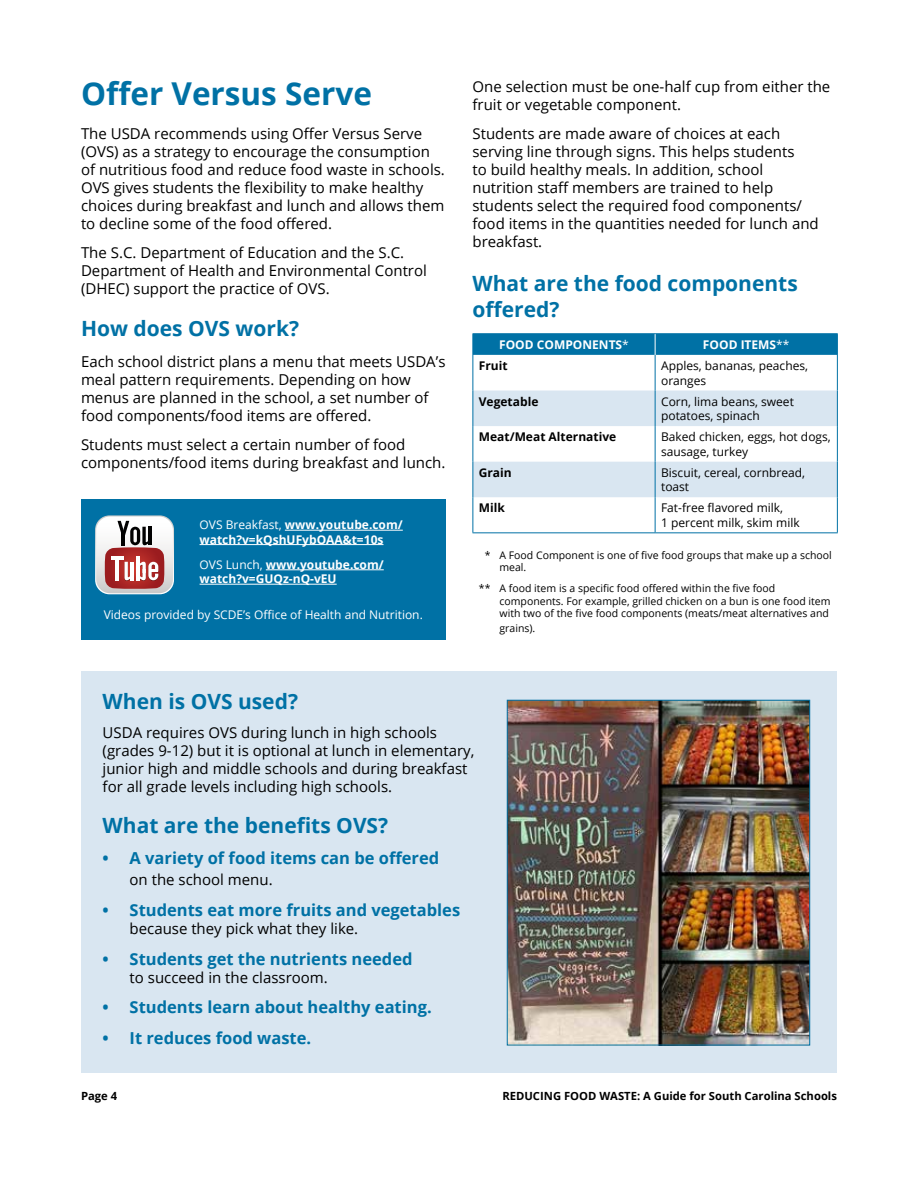
<style>
.page{position:relative;width:918px;height:1188px;background:#fff}
.page>*{position:absolute;margin:0;border:0;box-sizing:border-box;transform-origin:0 0}
.t1{font:700 31.5px "Open Sans";color:#0071a5}
.t2{font:700 21px/25.2px "Open Sans";color:#0071a5}
.t3{font:700 16.5px "Open Sans";color:#0071a5}
.t4{font:15px/18px "Open Sans";color:#000}
.t5{font:12px/14.4px "Open Sans";color:#000}
.t6{font:700 12px/14.4px "Open Sans";color:#fff}
.t7{font:12px "Open Sans";color:#fff}
.t8{font:700 12px "Open Sans";color:#000}
.t9{font:700 11.25px "Open Sans";color:#000}
.t10{font:10.5px/12.6px "Open Sans";color:#000}
.s1{font-weight:400}
</style>
<div class="page">
<svg style="left:473px;top:355px;width:364px;height:177px"></svg>
<svg style="left:473px;top:391px;width:364px;height:106px"></svg>
<hr style="left:472px;top:333px;width:183px;height:1px;background:#0071a5">
<hr style="left:655px;top:333px;width:183px;height:1px;background:#0071a5">
<hr style="left:472px;top:355px;width:1px;height:36px;background:#0071a5">
<hr style="left:655px;top:355px;width:1px;height:36px;background:#0071a5">
<hr style="left:837px;top:355px;width:1px;height:36px;background:#0071a5">
<hr style="left:472px;top:391px;width:1px;height:35px;background:#0071a5">
<hr style="left:655px;top:391px;width:1px;height:35px;background:#0071a5">
<hr style="left:837px;top:391px;width:1px;height:35px;background:#0071a5">
<hr style="left:472px;top:426px;width:1px;height:36px;background:#0071a5">
<hr style="left:655px;top:426px;width:1px;height:36px;background:#0071a5">
<hr style="left:837px;top:426px;width:1px;height:36px;background:#0071a5">
<hr style="left:472px;top:462px;width:1px;height:35px;background:#0071a5">
<hr style="left:655px;top:462px;width:1px;height:35px;background:#0071a5">
<hr style="left:837px;top:462px;width:1px;height:35px;background:#0071a5">
<hr style="left:472px;top:497px;width:1px;height:35px;background:#0071a5">
<hr style="left:655px;top:497px;width:1px;height:35px;background:#0071a5">
<hr style="left:837px;top:497px;width:1px;height:35px;background:#0071a5">
<hr style="left:472px;top:532px;width:183px;height:1px;background:#0071a5">
<hr style="left:655px;top:532px;width:183px;height:1px;background:#0071a5">
<div style="left:472px;top:334px;width:366px;height:21px;background:#0071a5"></div>
<div style="left:81px;top:671px;width:756px;height:402px;background:#d9e6f1"></div>
<img style="left:509px;top:702px;width:299px;height:341px">
<div style="left:507px;top:700px;width:303px;height:345px;border:1px solid #0071a5"></div>
<div style="left:81px;top:500px;width:365px;height:140px;background:#0071a5"></div>
<hr style="left:285px;top:530px;width:118px;height:1px;background:#fff">
<hr style="left:200px;top:544px;width:184px;height:1px;background:#fff">
<hr style="left:266px;top:569px;width:118px;height:1px;background:#fff">
<hr style="left:200px;top:584px;width:137px;height:1px;background:#fff">
<svg style="left:95px;top:515px;width:79px;height:79px;background:#c4a3a4"></svg>
<h1 class="t1" style="left:81px;top:71px;width:292px">Offer Versus Serve</h1>
<p class="t4" style="left:81px;top:124px;width:365px">The USDA recommends using Offer Versus Serve (OVS) as a strategy to encourage the consumption of nutritious food and reduce food waste in schools.<br>OVS gives students the flexibility to make healthy choices during breakfast and lunch and allows them to decline some of the food offered.</p>
<p class="t4" style="left:81px;top:243px;width:347px">The S.C. Department of Education and the S.C.<br>Department of Health and Environmental Control (DHEC) support the practice of OVS.</p>
<h2 class="t2" style="left:81px;top:315px;width:220px">How does OVS work?</h2>
<p class="t4" style="left:81px;top:352px;width:366px">Each school district plans a menu that meets USDA’s meal pattern requirements. Depending on how menus are planned in the school, a set number of food components/food items are offered.</p>
<p class="t4" style="left:81px;top:435px;width:366px">Students must select a certain number of food components/food items during breakfast and lunch.</p>
<p class="t6" style="left:200px;top:517px;width:205px"><span class="s1">OVS Breakfast,</span> www.youtube.com/ watch?v=kQshUFybOAA&amp;t=10s</p>
<p class="t6" style="left:200px;top:557px;width:186px"><span class="s1">OVS Lunch,</span> www.youtube.com/ watch?v=GUQz-nQ-vEU</p>
<p class="t7" style="left:104px;top:607px;width:321px">Videos provided by SCDE’s Office of Health and Nutrition.</p>
<p class="t4" style="left:472px;top:78px;width:359px">One selection must be one-half cup from either the fruit or vegetable component.</p>
<p class="t4" style="left:472px;top:124px;width:348px">Students are made aware of choices at each serving line through signs. This helps students<br>to build healthy meals. In addition, school nutrition staff members are trained to help students select the required food components/ food items in the quantities needed for lunch and breakfast.</p>
<h2 class="t2" style="left:472px;top:271px;width:327px">What are the food components offered?</h2>
<p class="t6" style="left:499px;top:337px;width:131px">FOOD COMPONENTS<span class="s1">*</span></p>
<p class="t6" style="left:703px;top:337px;width:88px">FOOD ITEMS<span class="s1">**</span></p>
<p class="t8" style="left:479px;top:357px;width:30px">Fruit</p>
<p class="t5" style="left:661px;top:358px;width:148px">Apples, bananas, peaches, oranges</p>
<p class="t8" style="left:479px;top:393px;width:61px">Vegetable</p>
<p class="t5" style="left:661px;top:394px;width:134px">Corn, lima beans, sweet potatoes, spinach</p>
<p class="t8" style="left:479px;top:428px;width:139px">Meat/Meat Alternative</p>
<p class="t5" style="left:661px;top:429px;width:171px">Baked chicken, eggs, hot dogs, sausage, turkey</p>
<p class="t8" style="left:479px;top:464px;width:34px">Grain</p>
<p class="t5" style="left:661px;top:465px;width:145px">Biscuit, cereal, cornbread, toast</p>
<p class="t8" style="left:479px;top:500px;width:28px">Milk</p>
<p class="t5" style="left:661px;top:501px;width:140px">Fat-free flavored milk,<br>1 percent milk, skim milk</p>
<p class="t10" style="left:500px;top:548px;width:334px;text-indent:-15px">* A Food Component is one of five food groups that make up a school meal.</p>
<p class="t10" style="left:500px;top:582px;width:333px;text-indent:-21px">** A food item is a specific food offered within the five food components. For example, grilled chicken on a bun is one food item with two of the five food components (meats/meat alternatives and</p>
<p class="t10" style="left:500px;top:621px;width:37px">grains).</p>
<h2 class="t2" style="left:103px;top:688px;width:197px">When is OVS used?</h2>
<p class="t4" style="left:103px;top:723px;width:373px">USDA requires OVS during lunch in high schools (grades 9-12) but it is optional at lunch in elementary, junior high and middle schools and during breakfast for all grade levels including high schools.</p>
<h2 class="t2" style="left:103px;top:813px;width:287px">What are the benefits OVS?</h2>
<p class="t3" style="left:103px;top:846px;width:338px">• A variety of food items can be offered</p>
<p class="t4" style="left:130px;top:871px;width:145px">on the school menu.</p>
<p class="t3" style="left:103px;top:898px;width:359px">• Students eat more fruits and vegetables</p>
<p class="t4" style="left:130px;top:919px;width:230px">because they pick what they like.</p>
<p class="t3" style="left:103px;top:947px;width:311px">• Students get the nutrients needed</p>
<p class="t4" style="left:130px;top:968px;width:200px">to succeed in the classroom.</p>
<p class="t3" style="left:103px;top:996px;width:331px">• Students learn about healthy eating.</p>
<p class="t3" style="left:103px;top:1026px;width:210px">• It reduces food waste.</p>
<p class="t9" style="left:81px;top:1088px;width:38px">Page 4</p>
<p class="t9" style="left:502px;top:1088px;width:336px">REDUCING FOOD WASTE: A Guide for South Carolina Schools</p>
</div>
